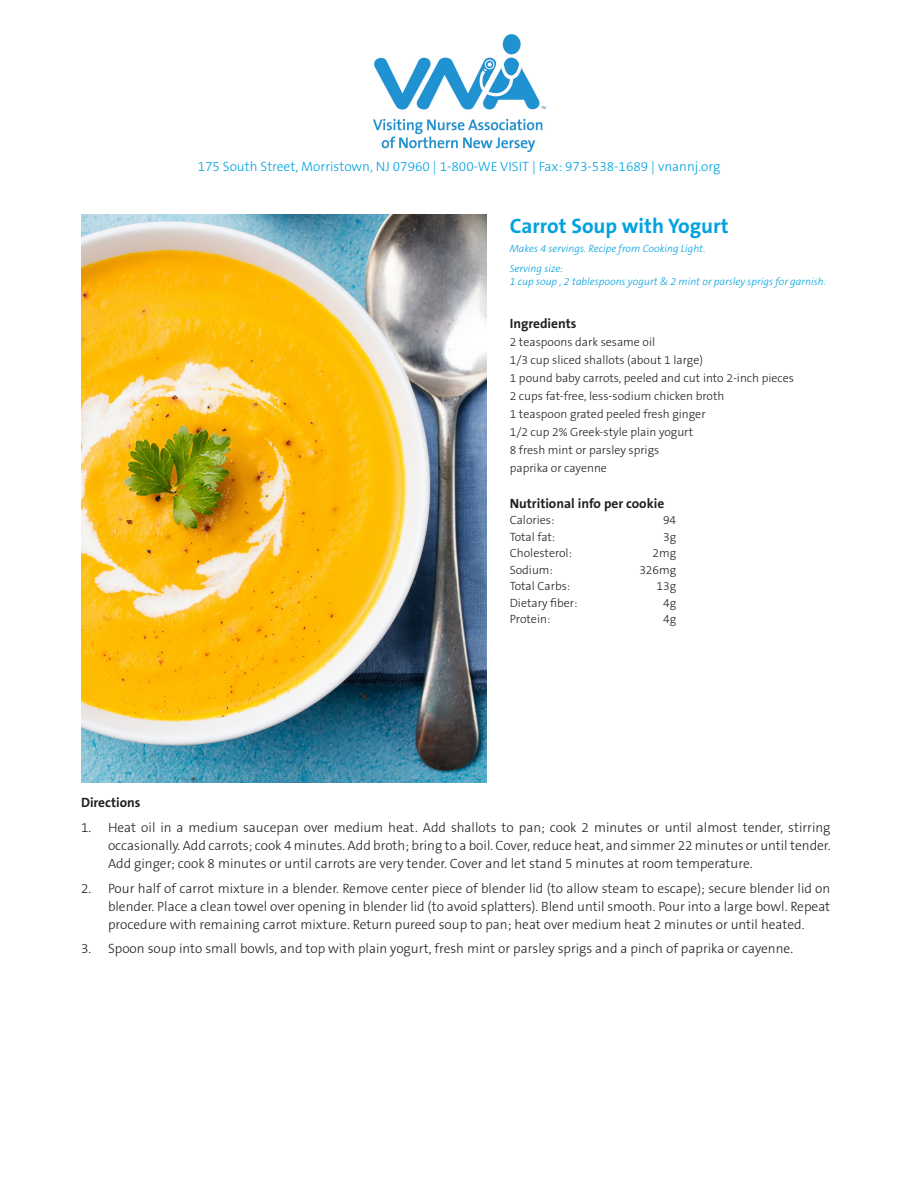
<style>
.page{position:relative;width:918px;height:1188px;background:#fff}
.page>*{position:absolute;margin:0;border:0;box-sizing:border-box;transform-origin:0 0}
.t1{font:700 21px "The Sans B7";color:#00a2df}
.t2{font:300 13.5px/18px "The Sans B3";color:#231f20;text-align:justify}
.t3{font:300 13.5px "The Sans B3";color:#00a2df}
.t4{font:700 13.5px "The Sans B7";color:#231f20}
.t5{font:300 12px "The Sans B3";color:#231f20}
.t6{font:italic 300 10.5px/19.5px "The Sans B3";color:#00a2df}
</style>
<div class="page">
<img style="left:374px;top:34px;width:172px;height:117px">
<img style="left:81px;top:215px;width:405px;height:567px">
<p class="t3" style="left:198px;top:159px;width:524px">175 South Street, Morristown, NJ 07960 | 1-800-WE VISIT | Fax: 973-538-1689 | vnannj.org</p>
<p class="t1" style="left:510px;top:214px;width:221px">Carrot Soup with Yogurt</p>
<p class="t6" style="left:510px;top:239px;width:197px">Makes 4 servings. Recipe from Cooking Light.<br>Serving size:</p>
<p class="t6" style="left:510px;top:272px;width:318px">1 cup soup , 2 tablespoons yogurt &amp; 2 mint or parsley sprigs for garnish.</p>
<p class="t4" style="left:510px;top:316px;width:68px">Ingredients</p>
<p class="t5" style="left:510px;top:335px;width:147px">2 teaspoons dark sesame oil</p>
<p class="t5" style="left:510px;top:353px;width:195px">1/3 cup sliced shallots (about 1 large)</p>
<p class="t5" style="left:510px;top:371px;width:286px">1 pound baby carrots, peeled and cut into 2-inch pieces</p>
<p class="t5" style="left:510px;top:389px;width:216px">2 cups fat-free, less-sodium chicken broth</p>
<p class="t5" style="left:510px;top:407px;width:197px">1 teaspoon grated peeled fresh ginger</p>
<p class="t5" style="left:510px;top:425px;width:185px">1/2 cup 2% Greek-style plain yogurt</p>
<p class="t5" style="left:510px;top:443px;width:151px">8 fresh mint or parsley sprigs</p>
<p class="t5" style="left:510px;top:461px;width:99px">paprika or cayenne</p>
<p class="t4" style="left:510px;top:496px;width:156px">Nutritional info per cookie</p>
<p class="t5" style="left:510px;top:514px;width:46px">Calories:</p>
<p class="t5" style="left:663px;top:514px;width:15px">94</p>
<p class="t5" style="left:510px;top:530px;width:47px">Total fat:</p>
<p class="t5" style="left:663px;top:530px;width:15px">3g</p>
<p class="t5" style="left:510px;top:547px;width:64px">Cholesterol:</p>
<p class="t5" style="left:653px;top:547px;width:25px">2mg</p>
<p class="t5" style="left:510px;top:563px;width:45px">Sodium:</p>
<p class="t5" style="left:639px;top:563px;width:38px">326mg</p>
<p class="t5" style="left:510px;top:580px;width:62px">Total Carbs:</p>
<p class="t5" style="left:657px;top:580px;width:21px">13g</p>
<p class="t5" style="left:510px;top:596px;width:69px">Dietary fiber:</p>
<p class="t5" style="left:663px;top:596px;width:15px">4g</p>
<p class="t5" style="left:510px;top:613px;width:42px">Protein:</p>
<p class="t5" style="left:663px;top:613px;width:15px">4g</p>
<p class="t4" style="left:81px;top:795px;width:61px">Directions</p>
<p class="t2" style="left:108px;top:819px;width:724px;text-indent:-27px">1. Heat oil in a medium saucepan over medium heat. Add shallots to pan; cook 2 minutes or until almost tender, stirring occasionally. Add carrots; cook 4 minutes. Add broth; bring to a boil. Cover, reduce heat, and simmer 22 minutes or until tender.<br>Add ginger; cook 8 minutes or until carrots are very tender. Cover and let stand 5 minutes at room temperature.</p>
<p class="t2" style="left:108px;top:879px;width:724px;text-indent:-27px">2. Pour half of carrot mixture in a blender. Remove center piece of blender lid (to allow steam to escape); secure blender lid on blender. Place a clean towel over opening in blender lid (to avoid splatters). Blend until smooth. Pour into a large bowl. Repeat procedure with remaining carrot mixture. Return pureed soup to pan; heat over medium heat 2 minutes or until heated.</p>
<p class="t2" style="left:81px;top:940px;width:714px">3. Spoon soup into small bowls, and top with plain yogurt, fresh mint or parsley sprigs and a pinch of paprika or cayenne.</p>
</div>
